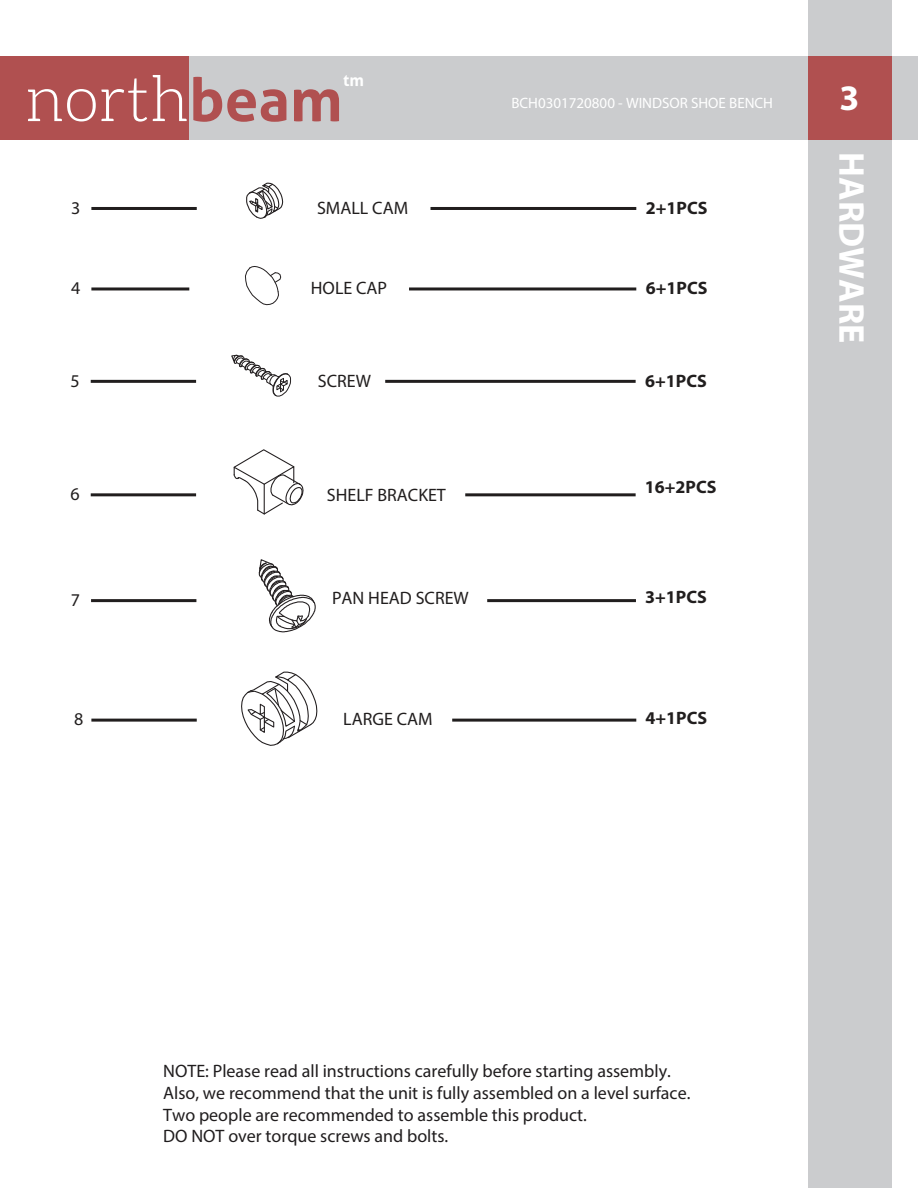
<style>
.page{position:relative;width:918px;height:1188px;background:#fff}
.page>*{position:absolute;margin:0;border:0;box-sizing:border-box;transform-origin:0 0}
.t1{font:300 63.45px "Aleo";color:#fff}
.t2{font:700 36px "Myriad Pro";color:#fff}
.t3{font:18px/21.6px "Myriad Pro";color:#201d1e}
.t4{font:18px "Myriad Pro";color:#211e1e}
.t5{font:700 18px "Myriad Pro";color:#211e1e}
.t6{font:700 16.5px "Aller";color:#fff}
.t7{font:15px "Myriad Pro";color:#fff}
.s1{font-family:"Aller";font-weight:700;font-size:60px;color:#b05050}
</style>
<div class="page">
<div style="left:0;top:56px;width:918px;height:83px;background:#cbccce"></div>
<div style="left:808px;top:0;width:84px;height:1188px;background:#cbccce"></div>
<div style="left:808px;top:56px;width:84px;height:83px;background:#b05050"></div>
<div style="left:0;top:56px;width:189px;height:83px;background:#b05050"></div>
<hr style="left:91px;top:207px;width:106px;height:3px;background:#211e1e">
<hr style="left:431px;top:207px;width:205px;height:3px;background:#211e1e">
<hr style="left:91px;top:287px;width:98px;height:3px;background:#211e1e">
<hr style="left:409px;top:287px;width:227px;height:3px;background:#211e1e">
<hr style="left:91px;top:380px;width:105px;height:3px;background:#211e1e">
<hr style="left:385px;top:380px;width:251px;height:3px;background:#211e1e">
<hr style="left:91px;top:493px;width:105px;height:3px;background:#211e1e">
<hr style="left:465px;top:493px;width:171px;height:3px;background:#211e1e">
<hr style="left:91px;top:599px;width:105px;height:3px;background:#211e1e">
<hr style="left:487px;top:599px;width:149px;height:3px;background:#211e1e">
<hr style="left:91px;top:719px;width:106px;height:3px;background:#211e1e">
<hr style="left:452px;top:719px;width:184px;height:3px;background:#211e1e">
<svg style="left:246px;top:182px;width:38px;height:37px"></svg>
<svg style="left:245px;top:266px;width:37px;height:39px"></svg>
<svg style="left:231px;top:354px;width:60px;height:43px"></svg>
<svg style="left:233px;top:449px;width:71px;height:66px"></svg>
<svg style="left:258px;top:559px;width:58px;height:74px"></svg>
<svg style="left:241px;top:671px;width:77px;height:75px"></svg>
<h1 class="t1" style="left:25px;top:64px;width:319px">north<span class="s1">beam</span></h1>
<p class="t6" style="left:343px;top:69px;width:22px">tm</p>
<p class="t7" style="left:511px;top:93px;width:263px">BCH0301720800 - WINDSOR SHOE BENCH</p>
<h2 class="t2" style="left:839px;top:74px;width:21px">3</h2>
<p class="t4" style="left:317px;top:196px;width:93px">SMALL CAM</p>
<p class="t4" style="left:71px;top:197px;width:11px">3</p>
<p class="t5" style="left:646px;top:196px;width:63px">2+1PCS</p>
<p class="t4" style="left:311px;top:277px;width:78px">HOLE CAP</p>
<p class="t4" style="left:71px;top:277px;width:11px">4</p>
<p class="t5" style="left:646px;top:276px;width:63px">6+1PCS</p>
<p class="t4" style="left:71px;top:370px;width:11px">5</p>
<p class="t5" style="left:645px;top:369px;width:63px">6+1PCS</p>
<p class="t4" style="left:318px;top:370px;width:55px">SCREW</p>
<p class="t4" style="left:71px;top:483px;width:11px">6</p>
<p class="t4" style="left:71px;top:589px;width:11px">7</p>
<p class="t4" style="left:327px;top:484px;width:120px">SHELF BRACKET</p>
<p class="t4" style="left:332px;top:587px;width:138px">PAN HEAD SCREW</p>
<p class="t5" style="left:645px;top:475px;width:73px">16+2PCS</p>
<p class="t5" style="left:645px;top:586px;width:63px">3+1PCS</p>
<p class="t4" style="left:74px;top:708px;width:11px">8</p>
<p class="t4" style="left:343px;top:708px;width:91px">LARGE CAM</p>
<p class="t5" style="left:646px;top:706px;width:63px">4+1PCS</p>
<h2 class="t2" style="left:875px;top:152px;width:192px;rotate:90deg">HARDWARE</h2>
<p class="t3" style="left:163px;top:1060px;width:529px">NOTE: Please read all instructions carefully before starting assembly.<br>Also, we recommend that the unit is fully assembled on a level surface.<br>Two people are recommended to assemble this product.<br>DO NOT over torque screws and bolts.</p>
</div>
